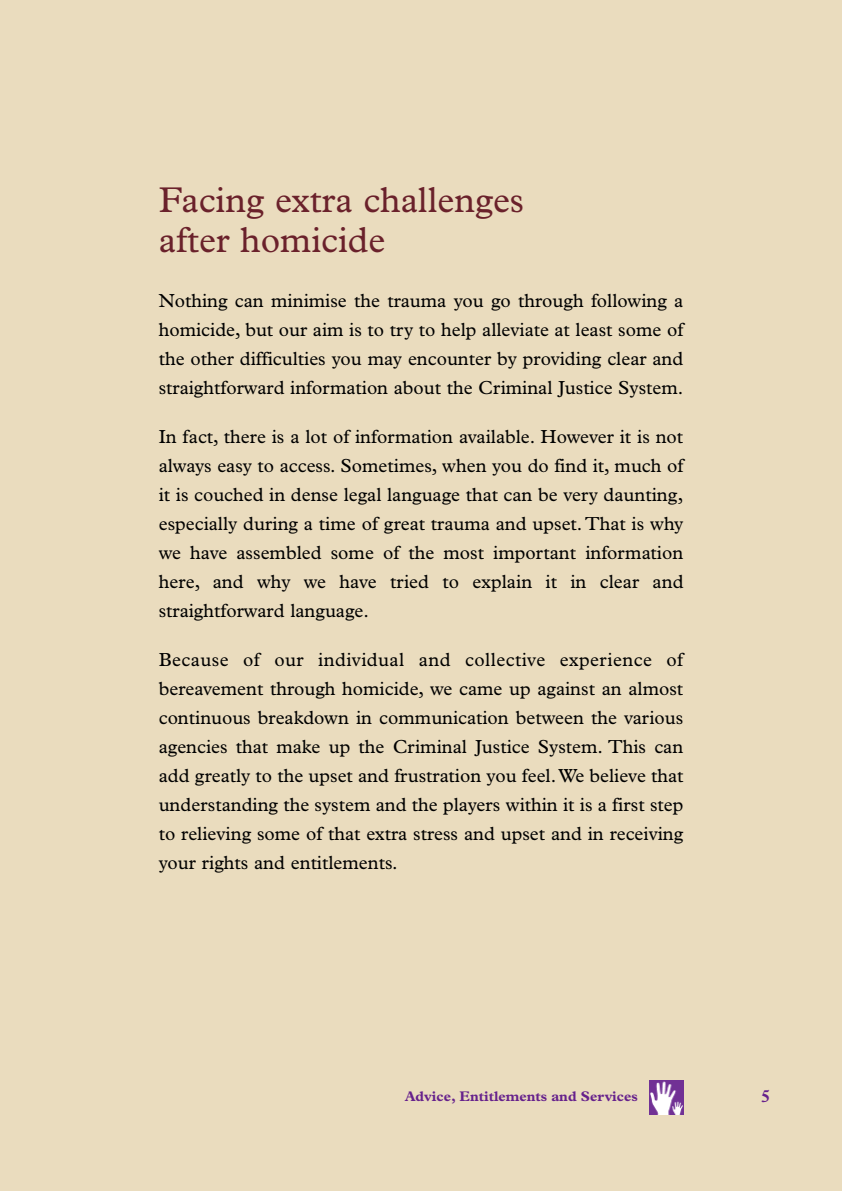
<style>
.page{position:relative;width:842px;height:1191px;background:#eadcbe}
.page>*{position:absolute;margin:0;border:0;box-sizing:border-box;transform-origin:0 0}
.t1{font:36px/40px "Plantin";color:#6a212b}
.t2{font:19px/29px "Plantin";color:#000;text-align:justify}
.t3{font:700 18px "Plantin";color:#66218c}
.t4{font:700 14px "Plantin";color:#66218c}
</style>
<div class="page">
<img style="left:649px;top:1080px;width:34px;height:34px">
<h1 class="t1" style="left:159px;top:183px;width:367px">Facing extra challenges after homicide</h1>
<p class="t2" style="left:159px;top:288px;width:526px">Nothing can minimise the trauma you go through following a homicide, but our aim is to try to help alleviate at least some of the other difficulties you may encounter by providing clear and straightforward information about the Criminal Justice System.</p>
<p class="t2" style="left:159px;top:424px;width:526px">In fact, there is a lot of information available. However it is not always easy to access. Sometimes, when you do find it, much of it is couched in dense legal language that can be very daunting, especially during a time of great trauma and upset. That is why we have assembled some of the most important information here, and why we have tried to explain it in clear and straightforward language.</p>
<p class="t2" style="left:159px;top:647px;width:526px">Because of our individual and collective experience of bereavement through homicide, we came up against an almost continuous breakdown in communication between the various agencies that make up the Criminal Justice System. This can add greatly to the upset and frustration you feel.We believe that understanding the system and the players within it is a first step to relieving some of that extra stress and upset and in receiving your rights and entitlements.</p>
<p class="t4" style="left:405px;top:1091px;width:235px">Advice, Entitlements and Services</p>
<p class="t3" style="left:761px;top:1089px;width:11px">5</p>
</div>
